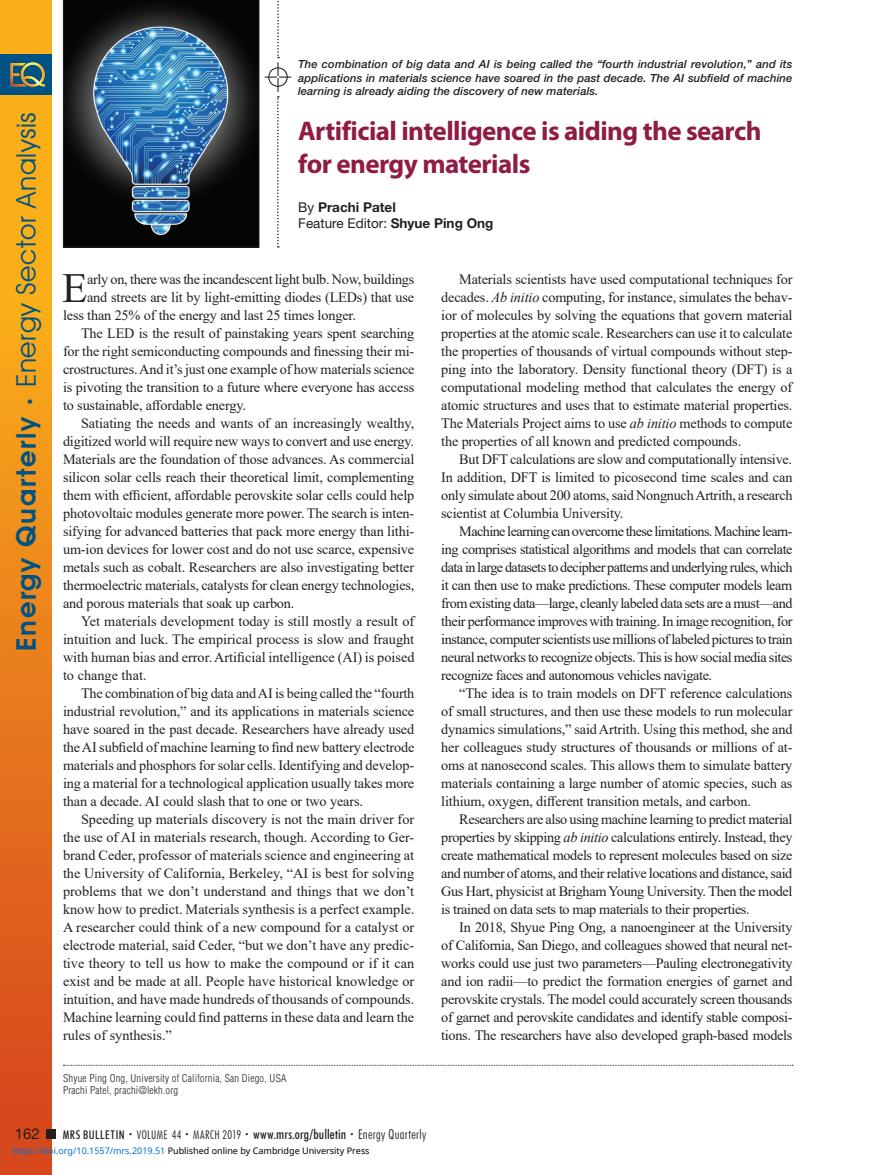
<style>
.page{position:relative;width:878px;height:1175px;background:#fff}
.page>*{position:absolute;margin:0;border:0;box-sizing:border-box;transform-origin:0 0}
.drop_cap{font:41.4px "Times New Roman";color:#231f20}
.t1{font:700 27px/33px "Myriad Pro";letter-spacing:-.02em;color:#901c45}
.t2{font:27px "Avant Garde IT Cby BT";letter-spacing:.02em;color:#005284}
.t3{font:15px "Helvetica Neue LT Std";color:#231f20}
.Body_Text_9_5_x_12_F{font:14.25px/18px "Times New Roman";letter-spacing:-.01em;color:#231f20;text-align:justify}
.drop_cap-2{font:14.25px "Times New Roman";letter-spacing:-.01em;color:#231f20}
.t4{font:500 condensed 13.5px "Futura BT";letter-spacing:.01em;color:#231f20}
.t5{font:700 13.5px/16.2px "Helvetica Neue LT Std";color:#231f20}
.t6{font:italic 500 11.25px/13.5px "Helvetica Neue LT Std";letter-spacing:.01em;color:#231f20;text-align:justify}
.t7{font:300 condensed 10.5px "Helvetica LT Std";letter-spacing:.02em;color:#231f20}
.t8{font:9px "Noto Sans";color:#000}
.s1{font-weight:600}
.s2{font-weight:600;font-size:15px}
.s3{font-weight:400}
.s4{font-style:italic}
.s5{font-size:12px}
.s6{font-weight:300;font-size:7.5px}
.s7{font-weight:300;font-size:12px}
.s8{font-weight:300}
.s9{color:#0172cf}
</style>
<div class="page">
<svg style="left:0;top:0;width:51px;height:1174px"></svg>
<div style="left:0;top:54px;width:51px;height:40px;background:#005284"></div>
<img style="left:11px;top:62px;width:34px;height:25px">
<div style="left:46px;top:1129px;width:10px;height:9px;background:#231f20"></div>
<svg style="left:265px;top:1px;width:26px;height:247px"></svg>
<svg style="left:63px;top:1064px;width:730px;height:1px"></svg>
<svg style="left:63px;top:0;width:196px;height:248px"></svg>
<p class="t2" style="left:10px;top:651px;width:540px;rotate:-90deg"><span class="s1">Energy Quarterly</span> <span class="s2">•</span> Energy Sector Analysis</p>
<p class="t6" style="left:298px;top:57px;width:496px">The combination of big data and AI is being called the “fourth industrial revolution,” and its applications in materials science have soared in the past decade. The AI subfield of machine learning is already aiding the discovery of new materials.</p>
<p class="t1" style="left:298px;top:114px;width:465px">Artificial intelligence is aiding the search for energy materials</p>
<p class="t5" style="left:298px;top:199px;width:197px"><span class="s3">By</span> Prachi Patel<br><span class="s3">Feature Editor:</span> Shyue Ping Ong</p>
<p class="drop_cap" style="left:62px;top:258px;width:27px">E</p>
<p class="drop_cap-2" style="left:87px;top:269px;width:328px">arly on, there was the incandescent light bulb. Now, buildings</p>
<p class="drop_cap-2" style="left:87px;top:287px;width:328px">and streets are lit by light-emitting diodes (LEDs) that use</p>
<p class="drop_cap-2" style="left:63px;top:305px;width:294px">less than 25% of the energy and last 25 times longer.</p>
<p class="Body_Text_9_5_x_12_F" style="left:63px;top:323px;width:353px;text-indent:18px">The LED is the result of painstaking years spent searching for the right semiconducting compounds and finessing their mi&shy;crostructures. And it’s just one example of how materials science is pivoting the transition to a future where everyone has access to sustainable, affordable energy.</p>
<p class="Body_Text_9_5_x_12_F" style="left:63px;top:413px;width:353px;text-indent:18px">Satiating the needs and wants of an increasingly wealthy, digitized world will require new ways to convert and use energy.<br>Materials are the foundation of those advances. As commercial silicon solar cells reach their theoretical limit, complementing them with efficient, affordable perovskite solar cells could help photovoltaic modules generate more power. The search is inten&shy;sifying for advanced batteries that pack more energy than lithi&shy;um-ion devices for lower cost and do not use scarce, expensive metals such as cobalt. Researchers are also investigating better thermoelectric materials, catalysts for clean energy technologies, and porous materials that soak up carbon.</p>
<p class="Body_Text_9_5_x_12_F" style="left:63px;top:611px;width:353px;text-indent:18px">Yet materials development today is still mostly a result of intuition and luck. The empirical process is slow and fraught with human bias and error. Artificial intelligence (AI) is poised to change that.</p>
<p class="Body_Text_9_5_x_12_F" style="left:63px;top:683px;width:353px;text-indent:18px">The combination of big data and AI is being called the “fourth industrial revolution,” and its applications in materials science have soared in the past decade. Researchers have already used the AI subfield of machine learning to find new battery electrode materials and phosphors for solar cells. Identifying and develop&shy;ing a material for a technological application usually takes more than a decade. AI could slash that to one or two years.</p>
<p class="Body_Text_9_5_x_12_F" style="left:63px;top:809px;width:353px;text-indent:18px">Speeding up materials discovery is not the main driver for the use of AI in materials research, though. According to Ger&shy;brand Ceder, professor of materials science and engineering at the University of California, Berkeley, “AI is best for solving problems that we don’t understand and things that we don’t know how to predict. Materials synthesis is a perfect example.<br>A researcher could think of a new compound for a catalyst or electrode material, said Ceder, “but we don’t have any predic&shy;tive theory to tell us how to make the compound or if it can exist and be made at all. People have historical knowledge or intuition, and have made hundreds of thousands of compounds.<br>Machine learning could find patterns in these data and learn the rules of synthesis.”</p>
<p class="t7" style="left:63px;top:1071px;width:225px">Shyue Ping Ong, University of California, San Diego, USA</p>
<p class="t7" style="left:63px;top:1083px;width:117px">Prachi Patel, prachi@lekh.org</p>
<p class="Body_Text_9_5_x_12_F" style="left:441px;top:269px;width:353px;text-indent:18px">Materials scientists have used computational techniques for decades. <span class="s4">Ab initio</span> computing, for instance, simulates the behav&shy;ior of molecules by solving the equations that govern material properties at the atomic scale. Researchers can use it to calculate the properties of thousands of virtual compounds without step&shy;ping into the laboratory. Density functional theory (DFT) is a computational modeling method that calculates the energy of atomic structures and uses that to estimate material properties.<br>The Materials Project aims to use <span class="s4">ab initio</span> methods to compute the properties of all known and predicted compounds.</p>
<p class="Body_Text_9_5_x_12_F" style="left:441px;top:449px;width:353px;text-indent:18px">But DFT calculations are slow and computationally intensive.<br>In addition, DFT is limited to picosecond time scales and can only simulate about 200 atoms, said Nongnuch Artrith, a research scientist at Columbia University.</p>
<p class="Body_Text_9_5_x_12_F" style="left:441px;top:521px;width:353px;text-indent:18px">Machine learning can overcome these limitations. Machine learn&shy;ing comprises statistical algorithms and models that can correlate data in large datasets to decipher patterns and underlying rules, which it can then use to make predictions. These computer models learn from existing data—large, cleanly labeled data sets are a must—and their performance improves with training. In image recognition, for instance, computer scientists use millions of labeled pictures to train neural networks to recognize objects. This is how social media sites recognize faces and autonomous vehicles navigate.</p>
<p class="Body_Text_9_5_x_12_F" style="left:441px;top:683px;width:353px;text-indent:18px">“The idea is to train models on DFT reference calculations of small structures, and then use these models to run molecular dynamics simulations,” said Artrith. Using this method, she and her colleagues study structures of thousands or millions of at&shy;oms at nanosecond scales. This allows them to simulate battery materials containing a large number of atomic species, such as lithium, oxygen, different transition metals, and carbon.</p>
<p class="Body_Text_9_5_x_12_F" style="left:441px;top:809px;width:353px;text-indent:18px">Researchers are also using machine learning to predict material properties by skipping <span class="s4">ab initio</span> calculations entirely. Instead, they create mathematical models to represent molecules based on size and number of atoms, and their relative locations and distance, said Gus Hart, physicist at Brigham Young University. Then the model is trained on data sets to map materials to their properties.</p>
<p class="Body_Text_9_5_x_12_F" style="left:441px;top:917px;width:353px;text-indent:18px">In 2018, Shyue Ping Ong, a nanoengineer at the University of California, San Diego, and colleagues showed that neural net&shy;works could use just two parameters—Pauling electronegativity and ion radii—to predict the formation energies of garnet and perovskite crystals. The model could accurately screen thousands of garnet and perovskite candidates and identify stable composi&shy;tions. The researchers have also developed graph-based models</p>
<p class="t3" style="left:15px;top:1124px;width:27px">162</p>
<p class="t4" style="left:63px;top:1125px;width:365px"><span class="s5">MRS BULLETIN</span> <span class="s6">•</span> <span class="s7">VOLUME 44</span> <span class="s6">•</span> <span class="s7">MARCH 2019</span> <span class="s6">•</span> www.mrs.org/bulletin <span class="s6">•</span> <span class="s8">Energy Quarterly</span></p>
<p class="t8" style="left:12px;top:1143px;width:359px"><span class="s9">https://doi.org/10.1557/mrs.2019.51</span> Published online by Cambridge University Press</p>
</div>
